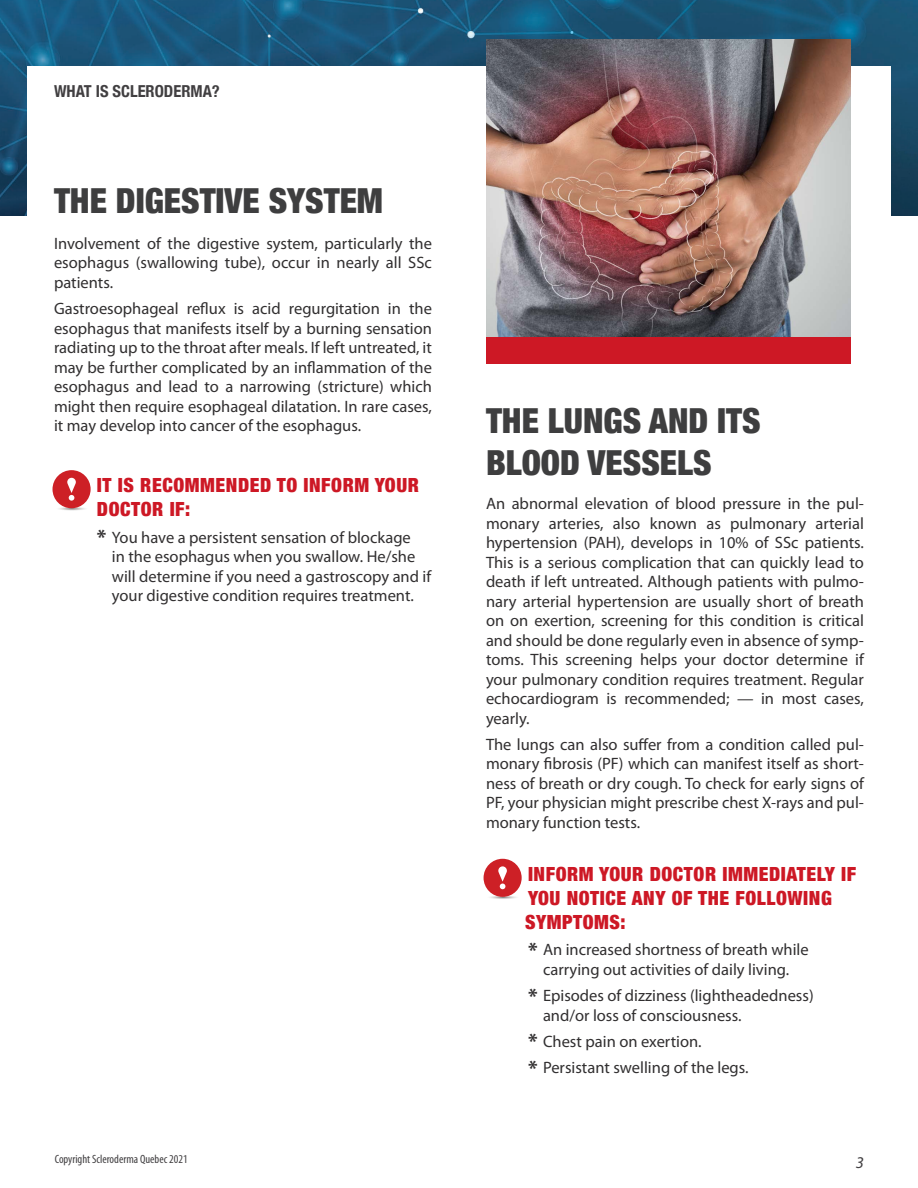
<style>
.page{position:relative;width:918px;height:1188px;background:#fff}
.page>*{position:absolute;margin:0;border:0;box-sizing:border-box;transform-origin:0 0}
.s-titre-Section{font:900 condensed 34.5px/42px "Helvetica Neue";color:#3e3e3f}
.titre_1{font:900 condensed 19.5px/24px "Helvetica Neue";letter-spacing:.03em;color:#cd1825}
.contenu{font:16.5px/19.5px "Myriad Pro";color:#312f30;text-align:justify}
.INDENT_AVIS{font:16.5px/19.5px "Myriad Pro";color:#312f30}
.reprise_titre_haut{font:700 condensed 16.5px "Helvetica Neue";color:#413f41}
.t1{font:italic 16.5px "Myriad Pro";color:#413f41}
.t2{font:condensed 12px "Myriad Pro";color:#413f41}
.s1{font-weight:700;font-size:21px}
</style>
<div class="page">
<img style="left:0;top:0;width:918px;height:216px">
<div style="left:27px;top:66px;width:864px;height:668px;background:#fff"></div>
<div style="left:53px;top:470px;width:38px;height:38px;background:#cd2026;border-radius:50%"></div>
<svg style="left:53px;top:477px;width:38px;height:34px"></svg>
<div style="left:484px;top:859px;width:38px;height:38px;background:#cd2026;border-radius:50%"></div>
<svg style="left:484px;top:866px;width:38px;height:33px"></svg>
<img style="left:486px;top:40px;width:364px;height:297px">
<div style="left:486px;top:337px;width:364px;height:27px;background:#cd1825"></div>
<p class="reprise_titre_haut" style="left:54px;top:77px;width:167px">WHAT IS SCLERODERMA?</p>
<p class="s-titre-Section" style="left:54px;top:178px;width:331px">THE DIGESTIVE SYSTEM</p>
<p class="contenu" style="left:54px;top:233px;width:380px">Involvement of the digestive system, particularly the esophagus (swallowing tube), occur in nearly all SSc patients.</p>
<p class="contenu" style="left:54px;top:299px;width:380px">Gastroesophageal reflux is acid regurgitation in the esophagus that manifests itself by a burning sensation radiating up to the throat after meals. If left untreated, it may be further complicated by an inflammation of the esophagus and lead to a narrowing (stricture) which might then require esophageal dilatation. In rare cases, it may develop into cancer of the esophagus.</p>
<p class="titre_1" style="left:97px;top:472px;width:324px">IT IS RECOMMENDED TO INFORM YOUR<br>DOCTOR IF:</p>
<p class="INDENT_AVIS" style="left:112px;top:527px;width:321px;text-indent:-15px"><span class="s1">*</span> You have a persistent sensation of blockage<br>in the esophagus when you swallow. He/she will determine if you need a gastroscopy and if your digestive condition requires treatment.</p>
<p class="t2" style="left:55px;top:1151px;width:135px">Copyright Scleroderma Quebec 2021</p>
<p class="s-titre-Section" style="left:486px;top:398px;width:276px">THE LUNGS AND ITS<br>BLOOD VESSELS</p>
<p class="contenu" style="left:486px;top:494px;width:380px">An abnormal elevation of blood pressure in the pul&shy;monary arteries, also known as pulmonary arterial hypertension (PAH), develops in 10% of SSc patients.<br>This is a serious complication that can quickly lead to death if left untreated. Although patients with pulmo&shy;nary arterial hypertension are usually short of breath on on exertion, screening for this condition is critical and should be done regularly even in absence of symp&shy;toms. This screening helps your doctor determine if your pulmonary condition requires treatment. Regular echocardiogram is recommended; — in most cases, yearly.</p>
<p class="contenu" style="left:486px;top:734px;width:380px">The lungs can also suffer from a condition called pul&shy;monary fibrosis (PF) which can manifest itself as short&shy;ness of breath or dry cough. To check for early signs of PF, your physician might prescribe chest X-rays and pul&shy;monary function tests.</p>
<p class="titre_1" style="left:525px;top:861px;width:333px">INFORM YOUR DOCTOR IMMEDIATELY IF<br>YOU NOTICE ANY OF THE FOLLOWING<br>SYMPTOMS:</p>
<p class="INDENT_AVIS" style="left:528px;top:940px;width:282px;text-align:center"><span class="s1">*</span> An increased shortness of breath while carrying out activities of daily living.</p>
<p class="INDENT_AVIS" style="left:543px;top:986px;width:272px;text-indent:-15px"><span class="s1">*</span> Episodes of dizziness (lightheadedness) and/or loss of consciousness.</p>
<p class="INDENT_AVIS" style="left:528px;top:1031px;width:175px"><span class="s1">*</span> Chest pain on exertion.</p>
<p class="INDENT_AVIS" style="left:528px;top:1058px;width:222px"><span class="s1">*</span> Persistant swelling of the legs.</p>
<p class="t1" style="left:856px;top:1152px;width:10px">3</p>
</div>
